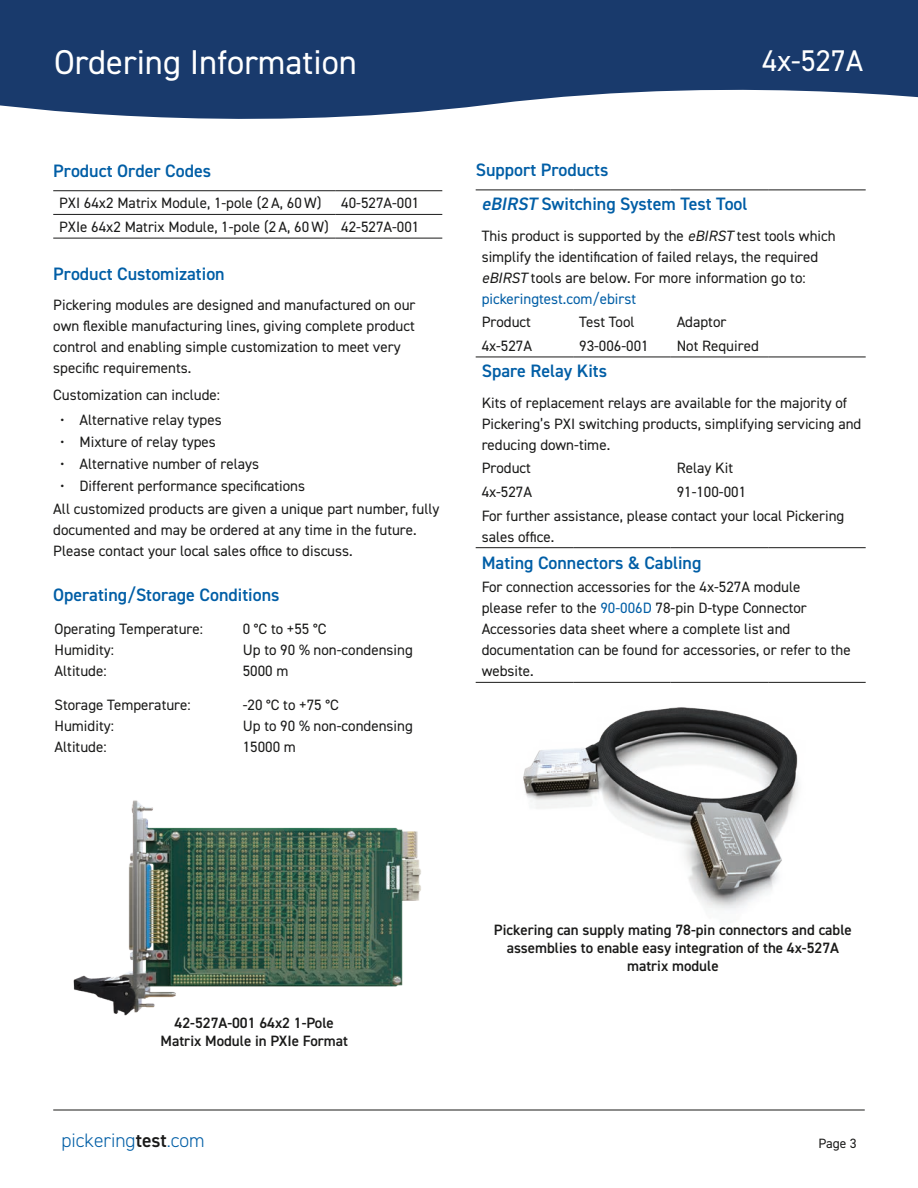
<style>
.page{position:relative;width:918px;height:1188px;background:#fff}
.page>*{position:absolute;margin:0;border:0;box-sizing:border-box;transform-origin:0 0}
.t1{font:34.5px "DIN2014";color:#fff}
.t2{font:30px "DIN2014";color:#fff}
.t3{font:300 19.5px "DIN2014";color:#015ea6}
.Sub-Heading{font:600 18px "DIN2014";color:#015ea6}
.Para{font:15px/21px "DIN2014";color:#1a1a19}
.Order_Codes{font:15px "DIN2014";color:#1a1a19}
.Figure_Title{font:600 15px/18px "DIN2014";color:#1a1a19;text-align:center}
.t4{font:13.5px "DIN2014";color:#1a1a19}
.s1{font-style:italic}
.s2{color:#015ea6}
.s3{font-weight:600;color:#1a1a19}
</style>
<div class="page">
<hr style="left:476px;top:190px;width:97px;height:1px;background:#1a1a19">
<hr style="left:573px;top:190px;width:98px;height:1px;background:#1a1a19">
<hr style="left:671px;top:190px;width:97px;height:1px;background:#1a1a19">
<hr style="left:768px;top:190px;width:98px;height:1px;background:#1a1a19">
<hr style="left:476px;top:357px;width:97px;height:1px;background:#1a1a19">
<hr style="left:573px;top:357px;width:98px;height:1px;background:#1a1a19">
<hr style="left:671px;top:357px;width:97px;height:1px;background:#1a1a19">
<hr style="left:768px;top:357px;width:98px;height:1px;background:#1a1a19">
<hr style="left:476px;top:547px;width:97px;height:1px;background:#1a1a19">
<hr style="left:573px;top:547px;width:98px;height:1px;background:#1a1a19">
<hr style="left:671px;top:547px;width:97px;height:1px;background:#1a1a19">
<hr style="left:768px;top:547px;width:98px;height:1px;background:#1a1a19">
<hr style="left:476px;top:682px;width:97px;height:1px;background:#1a1a19">
<hr style="left:573px;top:682px;width:98px;height:1px;background:#1a1a19">
<hr style="left:671px;top:682px;width:97px;height:1px;background:#1a1a19">
<hr style="left:768px;top:682px;width:98px;height:1px;background:#1a1a19">
<hr style="left:53px;top:190px;width:282px;height:1px;background:#1a1a19">
<hr style="left:335px;top:190px;width:107px;height:1px;background:#1a1a19">
<hr style="left:53px;top:214px;width:282px;height:1px;background:#1a1a19">
<hr style="left:335px;top:214px;width:107px;height:1px;background:#1a1a19">
<hr style="left:53px;top:238px;width:282px;height:1px;background:#1a1a19">
<hr style="left:335px;top:238px;width:107px;height:1px;background:#1a1a19">
<img style="left:73px;top:800px;width:348px;height:216px">
<img style="left:523px;top:707px;width:276px;height:203px">
<svg style="left:0;top:80px;width:918px;height:39px;fill:#193a6c"></svg>
<div style="left:0;top:0;width:918px;height:80px;background:#193a6c"></div>
<hr style="left:53px;top:1110px;width:812px;height:1px;background:#1a1a19">
<h1 class="t1" style="left:54px;top:41px;width:304px">Ordering Information</h1>
<p class="Sub-Heading" style="left:53px;top:159px;width:159px">Product Order Codes</p>
<p class="Order_Codes" style="left:59px;top:194px;width:264px">PXI 64x2 Matrix Module, 1-pole (2 A, 60 W)</p>
<p class="Order_Codes" style="left:341px;top:194px;width:80px">40-527A-001</p>
<p class="Order_Codes" style="left:59px;top:218px;width:271px">PXIe 64x2 Matrix Module, 1-pole (2 A, 60 W)</p>
<p class="Order_Codes" style="left:341px;top:218px;width:80px">42-527A-001</p>
<p class="Sub-Heading" style="left:53px;top:262px;width:173px">Product Customization</p>
<p class="Para" style="left:53px;top:294px;width:364px">Pickering modules are designed and manufactured on our own flexible manufacturing lines, giving complete product control and enabling simple customization to meet very specific requirements.</p>
<p class="Para" style="left:53px;top:384px;width:168px">Customization can include:</p>
<p class="Para" style="left:60px;top:409px;width:163px">• Alternative relay types</p>
<p class="Para" style="left:60px;top:431px;width:157px">• Mixture of relay types</p>
<p class="Para" style="left:60px;top:453px;width:201px">• Alternative number of relays</p>
<p class="Para" style="left:60px;top:475px;width:247px">• Different performance specifications</p>
<p class="Para" style="left:53px;top:498px;width:388px">All customized products are given a unique part number, fully documented and may be ordered at any time in the future.<br>Please contact your local sales office to discuss.</p>
<p class="Sub-Heading" style="left:53px;top:582px;width:228px">Operating/Storage Conditions</p>
<p class="Para" style="left:55px;top:618px;width:150px">Operating Temperature:<br>Humidity:<br>Altitude:</p>
<p class="Para" style="left:243px;top:618px;width:172px">0 °C to +55 °C<br>Up to 90 % non-condensing<br>5000 m</p>
<p class="Para" style="left:55px;top:694px;width:138px">Storage Temperature:<br>Humidity:<br>Altitude:</p>
<p class="Para" style="left:243px;top:694px;width:172px">-20 °C to +75 °C<br>Up to 90 % non-condensing<br>15000 m</p>
<h2 class="t2" style="left:762px;top:42px;width:103px">4x-527A</h2>
<p class="Sub-Heading" style="left:476px;top:158px;width:134px">Support Products</p>
<p class="Sub-Heading" style="left:482px;top:192px;width:267px"><span class="s1">eBIRST</span> Switching System Test Tool</p>
<p class="Para" style="left:482px;top:225px;width:356px">This product is supported by the <span class="s1">eBIRST</span> test tools which simplify the identification of failed relays, the required <span class="s1">eBIRST</span> tools are below. For more information go to: <span class="s2">pickeringtest.com/ebirst</span></p>
<p class="Order_Codes" style="left:482px;top:313px;width:51px">Product</p>
<p class="Order_Codes" style="left:579px;top:313px;width:57px">Test Tool</p>
<p class="Order_Codes" style="left:677px;top:313px;width:51px">Adaptor</p>
<p class="Order_Codes" style="left:482px;top:336px;width:52px">4x-527A</p>
<p class="Order_Codes" style="left:579px;top:336px;width:71px">93-006-001</p>
<p class="Order_Codes" style="left:677px;top:336px;width:84px">Not Required</p>
<p class="Sub-Heading" style="left:482px;top:359px;width:127px">Spare Relay Kits</p>
<p class="Para" style="left:482px;top:392px;width:381px">Kits of replacement relays are available for the majority of<br>Pickering’s PXI switching products, simplifying servicing and reducing down-time.</p>
<p class="Order_Codes" style="left:482px;top:459px;width:51px">Product</p>
<p class="Order_Codes" style="left:677px;top:459px;width:58px">Relay Kit</p>
<p class="Order_Codes" style="left:482px;top:482px;width:52px">4x-527A</p>
<p class="Order_Codes" style="left:677px;top:482px;width:71px">91-100-001</p>
<p class="Para" style="left:482px;top:505px;width:364px">For further assistance, please contact your local Pickering sales office.</p>
<p class="Sub-Heading" style="left:482px;top:551px;width:221px">Mating Connectors &amp; Cabling</p>
<p class="Para" style="left:482px;top:576px;width:371px">For connection accessories for the 4x-527A module<br>please refer to the <span class="s2">90-006D</span> 78-pin D-type Connector Accessories data sheet where a complete list and documentation can be found for accessories, or refer to the website.</p>
<p class="Figure_Title" style="left:161px;top:1014px;width:189px">42-527A-001 64x2 1-Pole<br>Matrix Module in PXIe Format</p>
<p class="Figure_Title" style="left:494px;top:920px;width:359px">Pickering can supply mating 78-pin connectors and cable assemblies to enable easy integration of the 4x-527A matrix module</p>
<h3 class="t3" style="left:62px;top:1129px;width:145px">pickering<span class="s3">test</span>.com</h3>
<p class="t4" style="left:818px;top:1135px;width:40px">Page 3</p>
</div>
